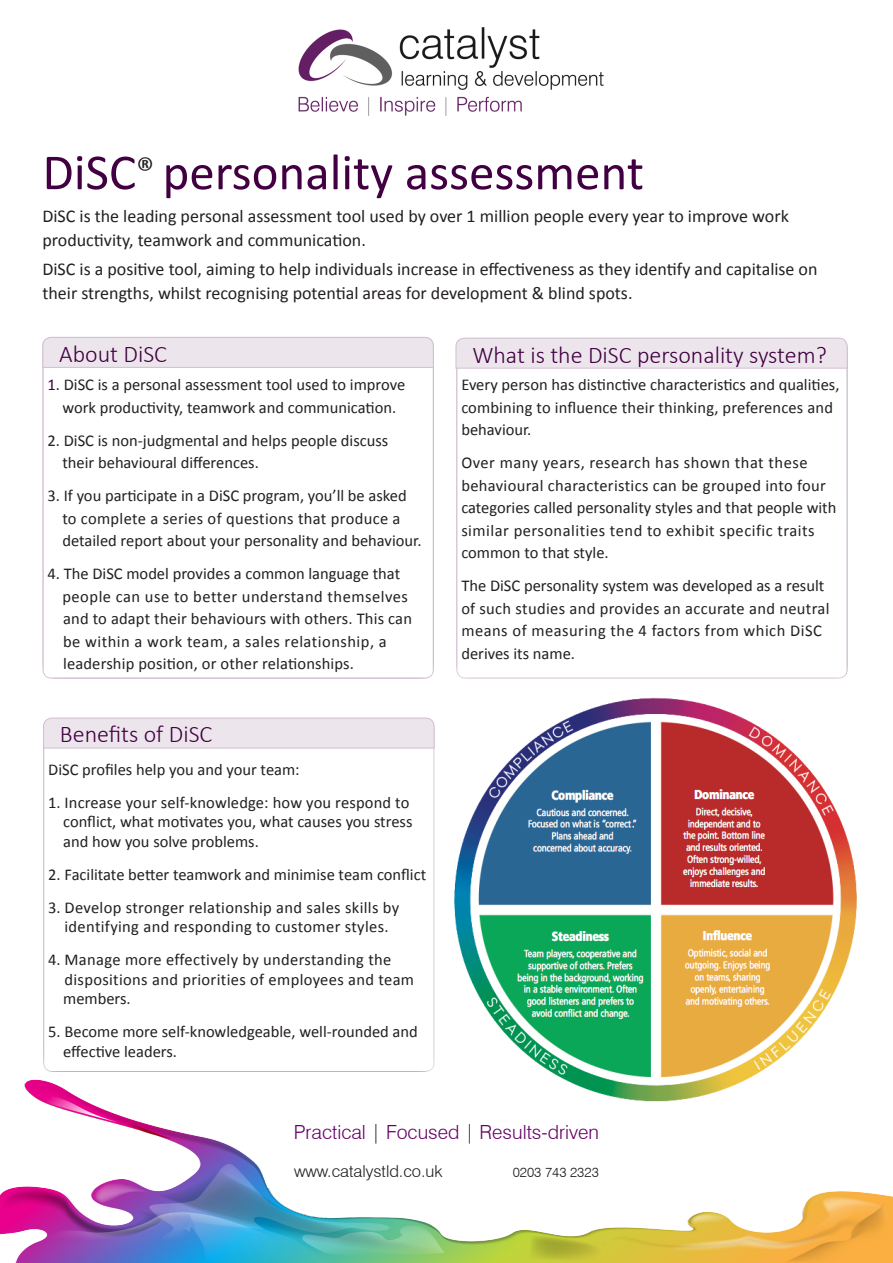
<style>
.page{position:relative;width:893px;height:1263px;background:#fff}
.page>*{position:absolute;margin:0;border:0;box-sizing:border-box;transform-origin:0 0}
.t1{font:51px "Calibri";color:#420042}
.t2{font:300 24px "Calibri";color:#420042}
.t3{font:300 19.5px "Swiss 721 BT";color:#606}
.t4{font:18px/24px "Calibri";color:#231f20}
.t5{font:16.5px/22.5px "Calibri";color:#231f20}
.t6{font:16.5px/22.5px "Calibri";letter-spacing:.02em;color:#231f20}
.t7{font:300 16.5px "Swiss 721 BT";color:#1b1b1b}
.t8{font:300 13.5px "Swiss 721 BT";color:#1b1b1b}
.s1{font-size:36px;color:#231f20}
.s2{color:#420042}
.s3{color:#1b1b1b}
</style>
<div class="page">
<img style="left:0;top:1079px;width:893px;height:184px">
<img style="left:298px;top:27px;width:306px;height:89px">
<svg style="left:42px;top:337px;width:392px;height:31px;background:#eae3ea"></svg>
<svg style="left:455px;top:337px;width:393px;height:32px;background:#eae4ea"></svg>
<svg style="left:43px;top:717px;width:392px;height:32px;background:#eae4ea"></svg>
<img style="left:451px;top:698px;width:408px;height:405px">
<p class="t1" style="left:42px;top:137px;width:603px">DiSC<span class="s1">®</span> personality assessment</p>
<p class="t4" style="left:42px;top:204px;width:748px">DiSC is the leading personal assessment tool used by over 1 million people every year to improve work productivity, teamwork and communication.</p>
<p class="t4" style="left:42px;top:256px;width:777px">DiSC is a positive tool, aiming to help individuals increase in effectiveness as they identify and capitalise on their strengths, whilst recognising potential areas for development &amp; blind spots.</p>
<p class="t2" style="left:59px;top:339px;width:109px">About DiSC</p>
<p class="t5" style="left:48px;top:373px;width:359px;text-align:center"><span class="s2">1.</span> DiSC is a personal assessment tool used to improve work productivity, teamwork and communication.</p>
<p class="t5" style="left:62px;top:429px;width:327px;text-indent:-15px">2. DiSC is non-judgmental and helps people discuss their behavioural differences.</p>
<p class="t5" style="left:62px;top:484px;width:361px;text-indent:-15px">3. If you participate in a DiSC program, you’ll be asked to complete a series of questions that produce a detailed report about your personality and behaviour.</p>
<p class="t5" style="left:62px;top:562px;width:351px;text-indent:-15px">4. The DiSC model provides a common language that people can use to better understand themselves and to adapt their behaviours with others. This can be within a work team, a sales relationship, a leadership position, or other relationships.</p>
<p class="t2" style="left:60px;top:719px;width:154px">Benefits of DiSC</p>
<p class="t5" style="left:48px;top:758px;width:253px">DiSC profiles help you and your team:</p>
<p class="t5" style="left:63px;top:792px;width:351px;line-height:19.5px;text-indent:-15px">1. Increase your self-knowledge: how you respond to conflict, what motivates you, what causes you stress and how you solve problems.</p>
<p class="t5" style="left:48px;top:863px;width:379px">2. Facilitate better teamwork and minimise team conflict</p>
<p class="t6" style="left:48px;top:897px;width:352px;line-height:19.5px;text-align:center">3. Develop stronger relationship and sales skills by identifying and responding to customer styles.</p>
<p class="t6" style="left:63px;top:950px;width:352px;line-height:19.5px;text-indent:-15px">4. Manage more effectively by understanding the dispositions and priorities of employees and team members.</p>
<p class="t5" style="left:63px;top:1022px;width:356px;line-height:19.5px;text-indent:-15px">5. Become more self-knowledgeable, well-rounded and effective leaders.</p>
<p class="t2" style="left:472px;top:340px;width:356px">What is the DiSC personality system?</p>
<p class="t5" style="left:461px;top:373px;width:380px">Every person has distinctive characteristics and qualities, combining to influence their thinking, preferences and behaviour.</p>
<p class="t6" style="left:461px;top:451px;width:377px">Over many years, research has shown that these behavioural characteristics can be grouped into four categories called personality styles and that people with similar personalities tend to exhibit specific traits common to that style.</p>
<p class="t5" style="left:461px;top:574px;width:370px">The DiSC personality system was developed as a result of such studies and provides an accurate and neutral means of measuring the 4 factors from which DiSC derives its name.</p>
<p class="t3" style="left:294px;top:1120px;width:307px">Practical <span class="s3">|</span> Focused <span class="s3">|</span> Results-driven</p>
<p class="t7" style="left:294px;top:1161px;width:150px">www.catalystld.co.uk</p>
<p class="t8" style="left:513px;top:1164px;width:88px">0203 743 2323</p>
</div>
